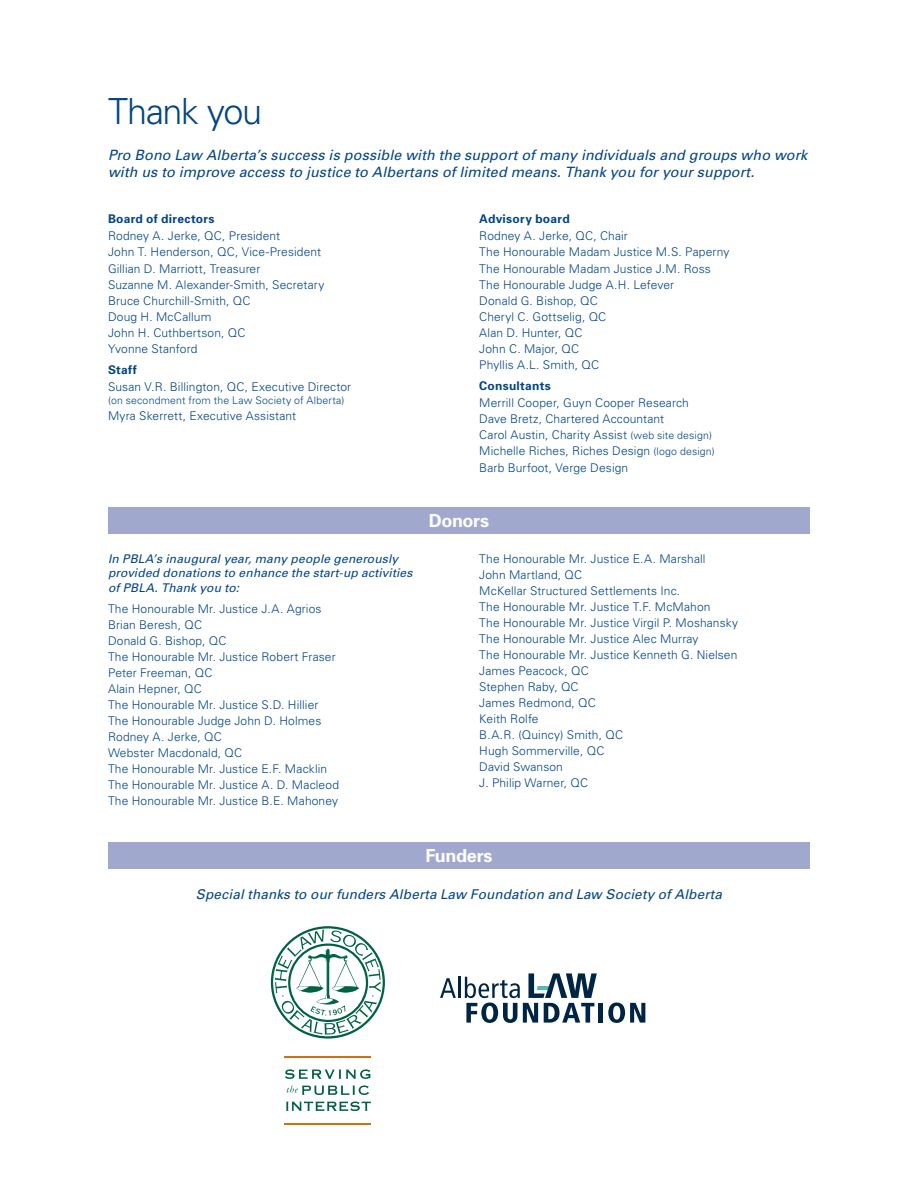
<style>
.page{position:relative;width:918px;height:1188px;background:#fff}
.page>*{position:absolute;margin:0;border:0;box-sizing:border-box;transform-origin:0 0}
.t1{font:300 36px "Univers";letter-spacing:-.04em;color:#034585}
.t2{font:700 18px "Univers";letter-spacing:-.02em;color:#fff}
.t3{font:italic 14.25px/17.1px "Univers";letter-spacing:.005em;color:#034585}
.t4{font:italic 13.5px "Univers";letter-spacing:.01em;color:#034585}
.t5{font:300 12px/16px "Univers";letter-spacing:.01em;color:#034585}
.t6{font:italic 12px/14.4px "Univers";letter-spacing:.015em;color:#034585}
.t7{font:700 12px "Univers";letter-spacing:.025em;color:#034585}
.t8{font:300 10.5px "Univers";letter-spacing:.015em;color:#034585}
.s1{font-size:10.5px}
</style>
<div class="page">
<hr style="left:0;top:0;width:1px;height:108px;background:#d9dced">
<div style="left:108px;top:507px;width:702px;height:27px;background:#a0a8cd"></div>
<div style="left:108px;top:842px;width:702px;height:27px;background:#a0a8cd"></div>
<svg style="left:440px;top:978px;width:16px;height:20px"></svg>
<hr style="left:459px;top:977px;width:2px;height:21px;background:#002544">
<hr style="left:599px;top:1003px;width:4px;height:20px;background:#002544">
<svg style="left:608px;top:1003px;width:37px;height:20px"></svg>
<svg style="left:465px;top:973px;width:132px;height:50px"></svg>
<svg style="left:270px;top:926px;width:115px;height:199px"></svg>
<hr style="left:285px;top:1123px;width:86px;height:2px;background:#d46e16">
<hr style="left:285px;top:1056px;width:86px;height:2px;background:#d46e16">
<h1 class="t1" style="left:108px;top:89px;width:156px">Thank you</h1>
<p class="t3" style="left:108px;top:146px;width:701px">Pro Bono Law Alberta’s success is possible with the support of many individuals and groups who work with us to improve access to justice to Albertans of limited means. Thank you for your support.</p>
<p class="t7" style="left:108px;top:211px;width:108px">Board of directors</p>
<p class="t5" style="left:108px;top:228px;width:218px">Rodney A. Jerke, QC, President<br>John T. Henderson, QC, Vice-President<br>Gillian D. Marriott, Treasurer<br>Suzanne M. Alexander-Smith, Secretary<br>Bruce Churchill-Smith, QC<br>Doug H. McCallum<br>John H. Cuthbertson, QC<br>Yvonne Stanford</p>
<p class="t7" style="left:108px;top:362px;width:30px">Staff</p>
<p class="t5" style="left:108px;top:379px;width:245px">Susan V.R. Billington, QC, Executive Director</p>
<p class="t8" style="left:108px;top:394px;width:238px">(on secondment from the Law Society of Alberta)</p>
<p class="t5" style="left:108px;top:407px;width:190px">Myra Skerrett, Executive Assistant</p>
<p class="t6" style="left:108px;top:551px;width:306px">In PBLA’s inaugural year, many people generously provided donations to enhance the start-up activities of PBLA. Thank you to:</p>
<p class="t5" style="left:108px;top:600px;width:233px">The Honourable Mr. Justice J.A. Agrios<br>Brian Beresh, QC<br>Donald G. Bishop, QC<br>The Honourable Mr. Justice Robert Fraser<br>Peter Freeman, QC<br>Alain Hepner, QC<br>The Honourable Mr. Justice S.D. Hillier<br>The Honourable Judge John D. Holmes<br>Rodney A. Jerke, QC<br>Webster Macdonald, QC<br>The Honourable Mr. Justice E.F. Macklin<br>The Honourable Mr. Justice A. D. Macleod<br>The Honourable Mr. Justice B.E. Mahoney</p>
<p class="t7" style="left:479px;top:211px;width:92px">Advisory board</p>
<p class="t5" style="left:479px;top:228px;width:252px">Rodney A. Jerke, QC, Chair<br>The Honourable Madam Justice M.S. Paperny<br>The Honourable Madam Justice J.M. Ross<br>The Honourable Judge A.H. Lefever<br>Donald G. Bishop, QC<br>Cheryl C. Gottselig, QC<br>Alan D. Hunter, QC<br>John C. Major, QC<br>Phyllis A.L. Smith, QC</p>
<p class="t7" style="left:479px;top:378px;width:73px">Consultants</p>
<p class="t5" style="left:479px;top:395px;width:237px">Merrill Cooper, Guyn Cooper Research Dave Bretz, Chartered Accountant<br>Carol Austin, Charity Assist <span class="s1">(web site design)<br></span>Michelle Riches, Riches Design <span class="s1">(logo design)<br></span>Barb Burfoot, Verge Design</p>
<h2 class="t2" style="left:429px;top:509px;width:62px">Donors</h2>
<p class="t5" style="left:479px;top:550px;width:260px">The Honourable Mr. Justice E.A. Marshall<br>John Martland, QC<br>McKellar Structured Settlements Inc.<br>The Honourable Mr. Justice T.F. McMahon<br>The Honourable Mr. Justice Virgil P. Moshansky<br>The Honourable Mr. Justice Alec Murray<br>The Honourable Mr. Justice Kenneth G. Nielsen<br>James Peacock, QC<br>Stephen Raby, QC<br>James Redmond, QC<br>Keith Rolfe<br>B.A.R. (Quincy) Smith, QC<br>Hugh Sommerville, QC<br>David Swanson<br>J. Philip Warner, QC</p>
<h2 class="t2" style="left:426px;top:844px;width:68px">Funders</h2>
<p class="t4" style="left:196px;top:885px;width:528px">Special thanks to our funders Alberta Law Foundation and Law Society of Alberta</p>
</div>
